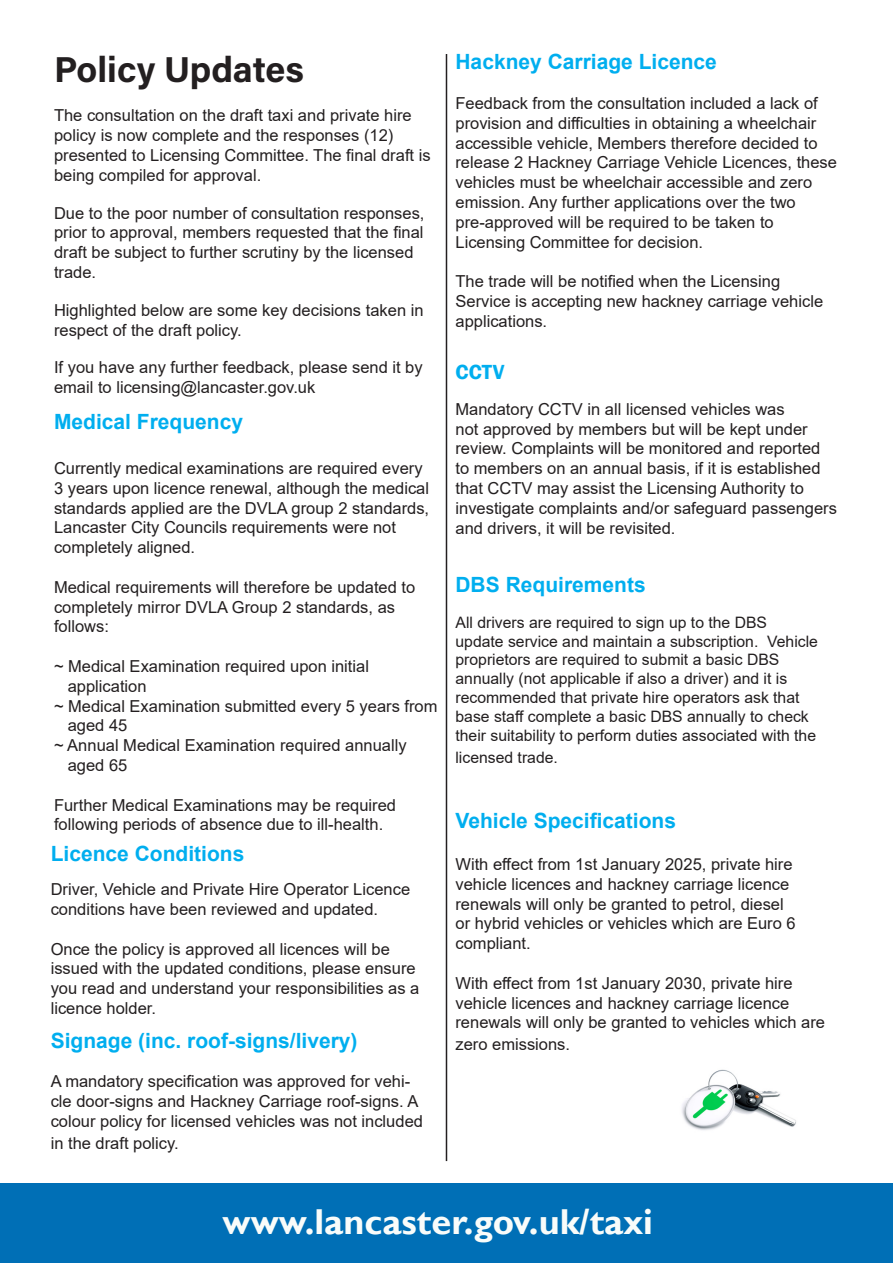
<style>
.page{position:relative;width:893px;height:1263px;background:#fff}
.page>*{position:absolute;margin:0;border:0;box-sizing:border-box;transform-origin:0 0}
.t1{font:700 36px "Gill Sans";color:#f9fcfa}
.t2{font:36px "Acumin Variable Concept";color:#231f20}
.t3{font:700 21px "Arial";color:#00aeef}
.t4{font:600 21px "Franklin Gothic";color:#00aeef}
.t5{font:16.5px/19.8px "Arial";color:#231f20}
.t6{font:15.75px/18.9px "Arial";color:#231f20}
</style>
<div class="page">
<div style="left:0;top:1183px;width:893px;height:80px;background:#006fb6"></div>
<hr style="left:446px;top:54px;width:1px;height:1107px;background:#231f20">
<img style="left:682px;top:1069px;width:114px;height:61px">
<p class="t3" style="left:455px;top:47px;width:263px">Hackney Carriage Licence</p>
<p class="t5" style="left:455px;top:93px;width:383px">Feedback from the consultation included a lack of provision and difficulties in obtaining a wheelchair accessible vehicle, Members therefore decided to release 2 Hackney Carriage Vehicle Licences, these vehicles must be wheelchair accessible and zero emission. Any further applications over the two</p>
<p class="t5" style="left:455px;top:212px;width:320px">pre-approved will be required to be taken to<br>Licensing Committee for decision.</p>
<p class="t5" style="left:455px;top:271px;width:369px">The trade will be notified when the Licensing<br>Service is accepting new hackney carriage vehicle applications.</p>
<p class="t4" style="left:455px;top:359px;width:51px">CCTV</p>
<p class="t5" style="left:455px;top:399px;width:383px">Mandatory CCTV in all licensed vehicles was<br>not approved by members but will be kept under review. Complaints will be monitored and reported to members on an annual basis, if it is established that CCTV may assist the Licensing Authority to investigate complaints and/or safeguard passengers and drivers, it will be revisited.</p>
<p class="t2" style="left:54px;top:44px;width:252px">Policy Updates</p>
<p class="t5" style="left:54px;top:106px;width:359px">The consultation on the draft taxi and private hire</p>
<p class="t5" style="left:54px;top:125px;width:341px">policy is now complete and the responses (12)</p>
<p class="t5" style="left:54px;top:145px;width:378px">presented to Licensing Committee. The final draft is being compiled for approval.</p>
<p class="t5" style="left:54px;top:203px;width:372px">Due to the poor number of consultation responses,</p>
<p class="t5" style="left:54px;top:223px;width:371px">prior to approval, members requested that the final draft be subject to further scrutiny by the licensed trade.</p>
<p class="t5" style="left:54px;top:300px;width:371px">Highlighted below are some key decisions taken in respect of the draft policy.</p>
<p class="t5" style="left:54px;top:358px;width:370px">If you have any further feedback, please send it by email to licensing@lancaster.gov.uk</p>
<p class="t3" style="left:54px;top:407px;width:191px">Medical Frequency</p>
<p class="t5" style="left:54px;top:458px;width:377px">Currently medical examinations are required every 3 years upon licence renewal, although the medical standards applied are the DVLA group 2 standards, Lancaster City Councils requirements were not</p>
<p class="t5" style="left:54px;top:537px;width:143px">completely aligned.</p>
<p class="t5" style="left:54px;top:577px;width:363px">Medical requirements will therefore be updated to</p>
<p class="t5" style="left:54px;top:597px;width:343px">completely mirror DVLA Group 2 standards, as follows:</p>
<p class="t5" style="left:54px;top:656px;width:317px">~ Medical Examination required upon initial</p>
<p class="t5" style="left:68px;top:676px;width:80px">application</p>
<p class="t5" style="left:54px;top:696px;width:385px">~ Medical Examination submitted every 5 years from</p>
<p class="t5" style="left:68px;top:716px;width:61px">aged 45</p>
<p class="t5" style="left:68px;top:735px;width:340px;text-indent:-14px">~ Annual Medical Examination required annually aged 65</p>
<p class="t5" style="left:54px;top:795px;width:344px">Further Medical Examinations may be required</p>
<p class="t5" style="left:54px;top:815px;width:331px">following periods of absence due to ill-health.</p>
<p class="t3" style="left:455px;top:806px;width:222px">Vehicle Specifications</p>
<p class="t5" style="left:455px;top:854px;width:342px">With effect from 1st January 2025, private hire vehicle licences and hackney carriage licence renewals will only be granted to petrol, diesel or hybrid vehicles or vehicles which are Euro 6 compliant.</p>
<p class="t5" style="left:455px;top:973px;width:371px">With effect from 1st January 2030, private hire vehicle licences and hackney carriage licence renewals will only be granted to vehicles which are</p>
<p class="t5" style="left:455px;top:1034px;width:116px">zero emissions.</p>
<p class="t3" style="left:455px;top:570px;width:192px">DBS Requirements</p>
<p class="t6" style="left:455px;top:612px;width:364px">All drivers are required to sign up to the DBS update service and maintain a subscription. Vehicle proprietors are required to submit a basic DBS annually (not applicable if also a driver) and it is recommended that private hire operators ask that base staff complete a basic DBS annually to check their suitability to perform duties associated with the</p>
<p class="t6" style="left:455px;top:747px;width:104px">licensed trade.</p>
<p class="t3" style="left:51px;top:839px;width:195px">Licence Conditions</p>
<p class="t5" style="left:51px;top:879px;width:361px">Driver, Vehicle and Private Hire Operator Licence conditions have been reviewed and updated.</p>
<p class="t5" style="left:51px;top:939px;width:370px">Once the policy is approved all licences will be issued with the updated conditions, please ensure you read and understand your responsibilities as a licence holder.</p>
<p class="t3" style="left:51px;top:1026px;width:308px">Signage (inc. roof-signs/livery)</p>
<p class="t5" style="left:51px;top:1072px;width:374px">A mandatory specification was approved for vehi&shy;cle door-signs and Hackney Carriage roof-signs. A colour policy for licensed vehicles was not included</p>
<p class="t5" style="left:51px;top:1133px;width:130px">in the draft policy.</p>
<p class="t1" style="left:223px;top:1200px;width:432px">www.lancaster.gov.uk/taxi</p>
</div>
